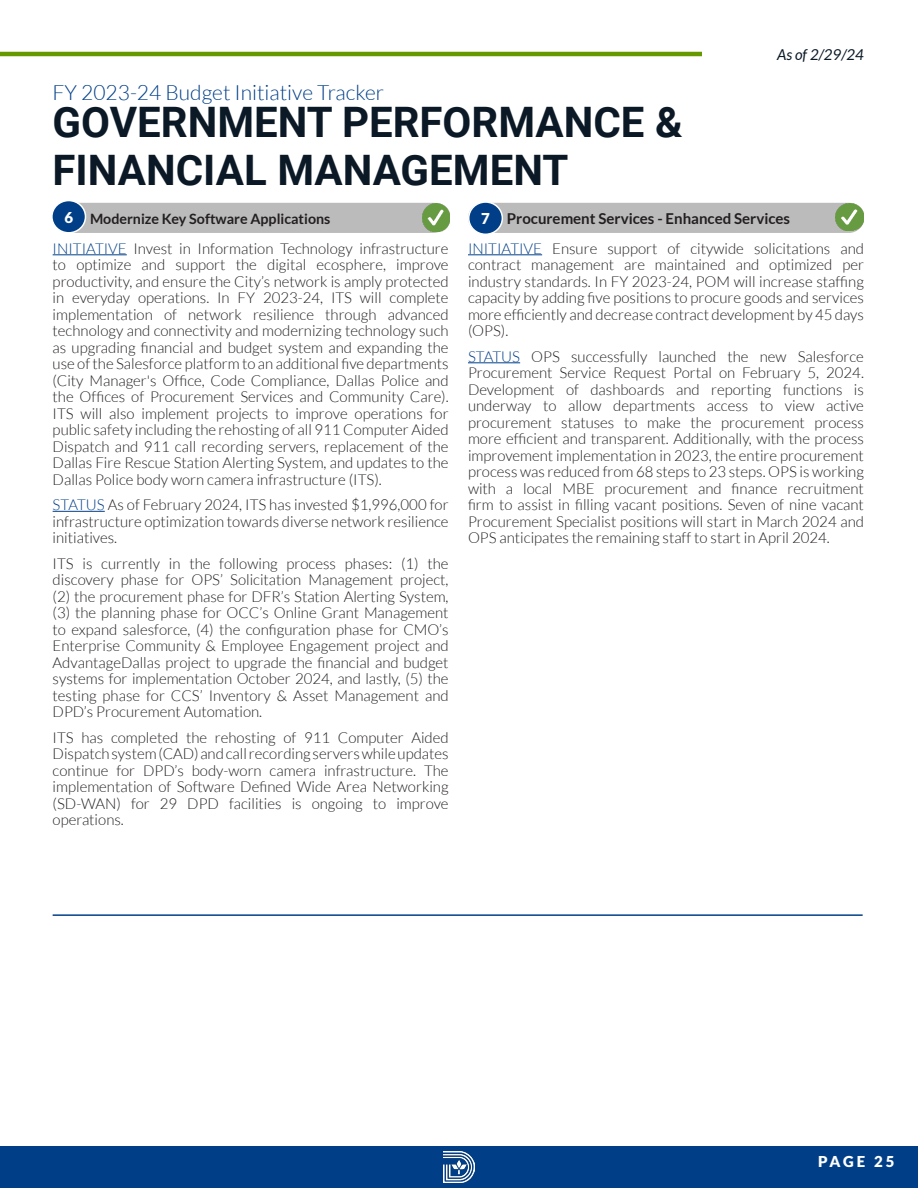
<style>
.page{position:relative;width:918px;height:1188px;background:#fff}
.page>*{position:absolute;margin:0;border:0;box-sizing:border-box;transform-origin:0 0}
.t1{font:700 42px/48px "Roboto";color:#0b1926}
.t2{font:300 21px "Lato";color:#003f88}
.t3{font:300 15px/16.5px "Lato";color:#231f20;text-align:justify}
.t4{font:700 15px "Lato";color:#231f20}
.t5{font:italic 15px "Lato";color:#0b1926}
.t6{font:900 15px "Lato";letter-spacing:.185em;color:#fff}
.t7{font:700 14.25px "Lato";color:#231f20}
.s1{color:#003f88}
</style>
<div class="page">
<div style="left:0;top:1146px;width:918px;height:42px;background:#003f88"></div>
<hr style="left:0;top:52px;width:702px;height:4px;background:#690">
<img style="left:444px;top:1152px;width:30px;height:31px">
<div style="left:53px;top:203px;width:396px;height:30px;background:#bbb;border-radius:15px"></div>
<div style="left:52px;top:201px;width:33px;height:32px;background:#003f88;border-radius:50%"></div>
<div style="left:51px;top:200px;width:35px;height:34px;border:2px solid #fff;border-radius:50%"></div>
<hr style="left:53px;top:255px;width:74px;height:1px;background:#003f88">
<hr style="left:53px;top:511px;width:52px;height:1px;background:#003f88">
<hr style="left:468px;top:255px;width:74px;height:1px;background:#003f88">
<hr style="left:468px;top:363px;width:52px;height:1px;background:#003f88">
<div style="left:468px;top:203px;width:396px;height:30px;background:#bbb;border-radius:15px"></div>
<div style="left:469px;top:202px;width:33px;height:32px;background:#003f88;border-radius:50%"></div>
<div style="left:468px;top:201px;width:35px;height:34px;border:2px solid #fff;border-radius:50%"></div>
<img style="left:422px;top:204px;width:28px;height:28px">
<img style="left:836px;top:203px;width:27px;height:28px">
<hr style="left:53px;top:914px;width:810px;height:2px;background:#003f88">
<p class="t2" style="left:53px;top:81px;width:333px">FY 2023-24 Budget Initiative Tracker</p>
<p class="t1" style="left:53px;top:96px;width:631px">GOVERNMENT PERFORMANCE &amp;<br>FINANCIAL MANAGEMENT</p>
<p class="t5" style="left:777px;top:46px;width:88px">As of 2/29/24</p>
<p class="t6" style="left:64px;top:208px;width:10px">6</p>
<p class="t7" style="left:90px;top:210px;width:242px">Modernize Key Software Applications</p>
<p class="t3" style="left:53px;top:240px;width:397px"><span class="s1">INITIATIVE</span> Invest in Information Technology infrastructure to optimize and support the digital ecosphere, improve productivity, and ensure the City’s network is amply protected in everyday operations. In FY 2023-24, ITS will complete implementation of network resilience through advanced technology and connectivity and modernizing technology such as upgrading financial and budget system and expanding the use of the Salesforce platform to an additional five departments (City Manager's Office, Code Compliance, Dallas Police and the Offices of Procurement Services and Community Care).<br>ITS will also implement projects to improve operations for public safety including the rehosting of all 911 Computer Aided Dispatch and 911 call recording servers, replacement of the Dallas Fire Rescue Station Alerting System, and updates to the Dallas Police body worn camera infrastructure (ITS).</p>
<p class="t3" style="left:53px;top:497px;width:397px"><span class="s1">STATUS</span> As of February 2024, ITS has invested $1,996,000 for infrastructure optimization towards diverse network resilience initiatives.</p>
<p class="t3" style="left:53px;top:555px;width:397px">ITS is currently in the following process phases: (1) the discovery phase for OPS’ Solicitation Management project, (2) the procurement phase for DFR’s Station Alerting System, (3) the planning phase for OCC’s Online Grant Management to expand salesforce, (4) the configuration phase for CMO’s Enterprise Community &amp; Employee Engagement project and AdvantageDallas project to upgrade the financial and budget systems for implementation October 2024, and lastly, (5) the testing phase for CCS’ Inventory &amp; Asset Management and DPD’s Procurement Automation.</p>
<p class="t3" style="left:53px;top:729px;width:397px">ITS has completed the rehosting of 911 Computer Aided Dispatch system (CAD) and call recording servers while updates continue for DPD’s body-worn camera infrastructure. The implementation of Software Defined Wide Area Networking (SD-WAN) for 29 DPD facilities is ongoing to improve operations.</p>
<p class="t6" style="left:481px;top:210px;width:10px">7</p>
<p class="t4" style="left:507px;top:210px;width:285px">Procurement Services - Enhanced Services</p>
<p class="t3" style="left:468px;top:240px;width:397px"><span class="s1">INITIATIVE</span> Ensure support of citywide solicitations and contract management are maintained and optimized per industry standards. In FY 2023-24, POM will increase staffing capacity by adding five positions to procure goods and services more efficiently and decrease contract development by 45 days (OPS).</p>
<p class="t3" style="left:468px;top:348px;width:398px"><span class="s1">STATUS</span> OPS successfully launched the new Salesforce Procurement Service Request Portal on February 5, 2024.<br>Development of dashboards and reporting functions is underway to allow departments access to view active procurement statuses to make the procurement process more efficient and transparent. Additionally, with the process improvement implementation in 2023, the entire procurement process was reduced from 68 steps to 23 steps. OPS is working with a local MBE procurement and finance recruitment firm to assist in filling vacant positions. Seven of nine vacant Procurement Specialist positions will start in March 2024 and OPS anticipates the remaining staff to start in April 2024.</p>
<p class="t6" style="left:818px;top:1153px;width:78px">PAGE 25</p>
</div>
